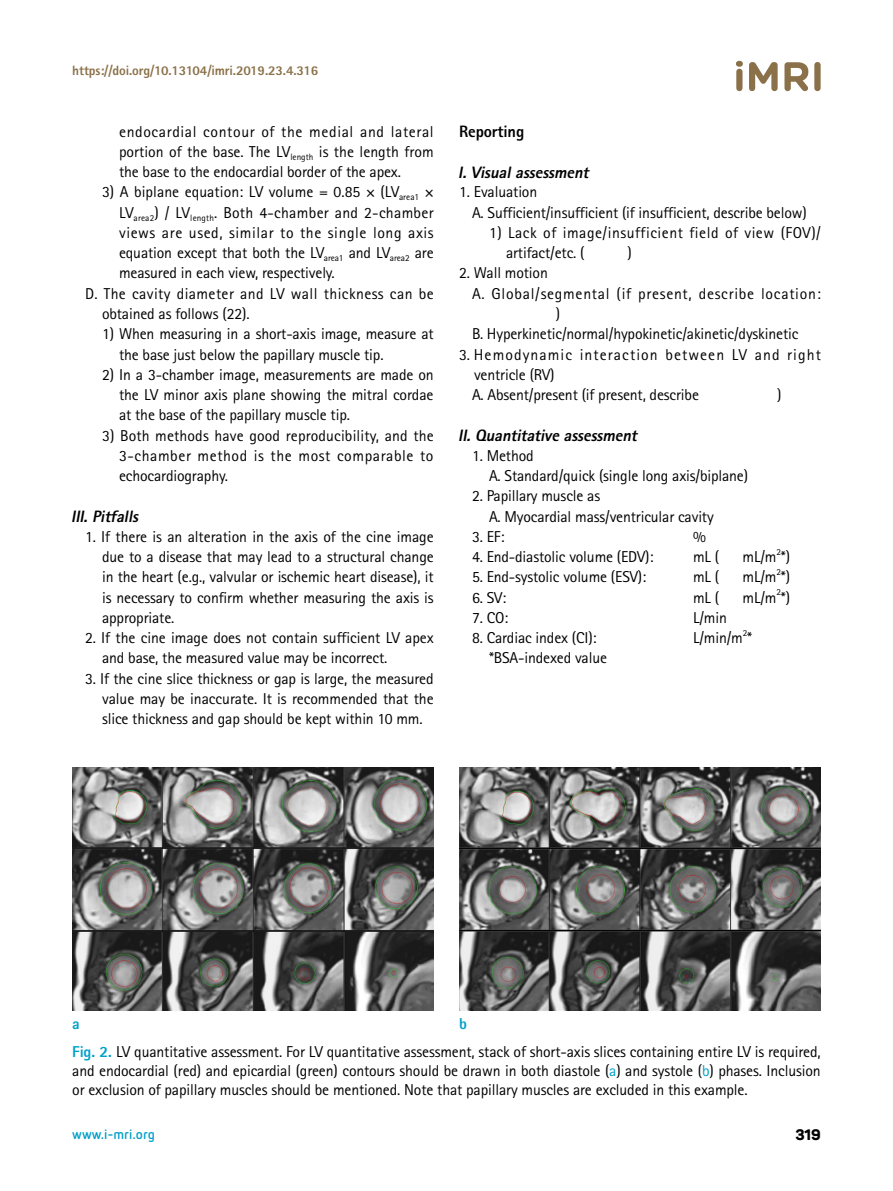
<style>
.page{position:relative;width:893px;height:1191px;background:#fff}
.page>*{position:absolute;margin:0;border:0;box-sizing:border-box;transform-origin:0 0}
.t1{font:italic 800 16.5px "Rotis Sans Serif Std";color:#000}
.t2{font:800 16.5px "Rotis Sans Serif Std";letter-spacing:-.01em;color:#000}
.t3{font:15.75px/20.2px "Rotis Sans Serif Std";letter-spacing:-.01em;color:#000;text-align:justify}
.t4{font:15.75px/20.2px "Rotis Sans Serif Std";letter-spacing:.03em;color:#000}
.t5{font:15.75px "Rotis Sans Serif Std";letter-spacing:.045em;color:#000}
.t6{font:15.75px "Rotis Sans Serif Std";letter-spacing:.015em;color:#000}
.t7{font:15.75px "Rotis Sans Serif Std";letter-spacing:.025em;color:#000}
.t8{font:15.75px "Rotis Sans Serif Std";letter-spacing:.035em;color:#000}
.t9{font:800 15.75px "Rotis Sans Serif Std";color:#00a0c8}
.t10{font:800 15px "Panton";color:#000}
.t11{font:800 13.5px "Rotis Sans Serif Std";letter-spacing:-.01em;color:#8b7149}
.t12{font:700 13.5px "Netto Pro";color:#00a0c8}
.t13{font:9.15px "Rotis Sans Serif Std";color:#000}
.s1{font-weight:800;color:#00a0c8}
.s2{color:#00a0c8}
</style>
<div class="page">
<svg style="left:736px;top:61px;width:7px;height:30px"></svg>
<svg style="left:749px;top:62px;width:29px;height:29px"></svg>
<svg style="left:784px;top:62px;width:24px;height:29px"></svg>
<svg style="left:814px;top:62px;width:7px;height:29px"></svg>
<img style="left:72px;top:767px;width:362px;height:244px">
<img style="left:459px;top:767px;width:362px;height:244px">
<p class="t11" style="left:72px;top:62px;width:247px">https://doi.org/10.13104/imri.2019.23.4.316</p>
<p class="t3" style="left:119px;top:121px;width:316px">endocardial contour of the medial and lateral portion of the base. The LV<sub>length</sub> is the length from the base to the endocardial border of the apex.</p>
<p class="t3" style="left:102px;top:182px;width:333px">3) A biplane equation: LV volume = 0.85 × (LV<sub>area1</sub> ×</p>
<p class="t6" style="left:119px;top:203px;width:316px">LV<sub>area2</sub>) / LV<sub>length</sub>. Both 4-chamber and 2-chamber</p>
<p class="t8" style="left:119px;top:223px;width:316px">views are used, similar to the single long axis</p>
<p class="t3" style="left:119px;top:243px;width:316px">equation except that both the LV<sub>area1</sub> and LV<sub>area2</sub> are</p>
<p class="t3" style="left:119px;top:263px;width:217px">measured in each view, respectively.</p>
<p class="t7" style="left:85px;top:284px;width:350px">D. The cavity diameter and LV wall thickness can be</p>
<p class="t3" style="left:102px;top:303px;width:149px">obtained as follows (22).</p>
<p class="t3" style="left:119px;top:324px;width:316px;text-indent:-17px">1) When measuring in a short-axis image, measure at the base just below the papillary muscle tip.</p>
<p class="t3" style="left:119px;top:364px;width:316px;text-indent:-17px">2) In a 3-chamber image, measurements are made on the LV minor axis plane showing the mitral cordae at the base of the papillary muscle tip.</p>
<p class="t3" style="left:119px;top:425px;width:316px;text-indent:-17px">3) Both methods have good reproducibility, and the 3-chamber method is the most comparable to echocardiography.</p>
<p class="t1" style="left:71px;top:506px;width:72px">III.Pitfalls</p>
<p class="t3" style="left:102px;top:526px;width:333px;text-indent:-17px">1. If there is an alteration in the axis of the cine image due to a disease that may lead to a structural change in the heart (e.g., valvular or ischemic heart disease), it is necessary to confirm whether measuring the axis is appropriate.</p>
<p class="t3" style="left:102px;top:627px;width:333px;text-indent:-17px">2. If the cine image does not contain sufficient LV apex and base, the measured value may be incorrect.</p>
<p class="t3" style="left:102px;top:668px;width:333px;text-indent:-17px">3. If the cine slice thickness or gap is large, the measured value may be inaccurate. It is recommended that the slice thickness and gap should be kept within 10 mm.</p>
<p class="t2" style="left:459px;top:121px;width:66px">Reporting</p>
<p class="t1" style="left:458px;top:162px;width:135px">I.Visualassessment</p>
<p class="t3" style="left:472px;top:182px;width:336px;text-indent:-13px">1. Evaluation<br>A. Sufficient/insufficient (if insufficient, describe below)</p>
<p class="t4" style="left:506px;top:222px;width:316px;text-indent:-17px">1) Lack of image/insufficient field of view (FOV)/ artifact/etc. (</p>
<p class="t3" style="left:628px;top:243px;width:6px">)</p>
<p class="t3" style="left:459px;top:263px;width:90px">2. Wall motion</p>
<p class="t5" style="left:472px;top:284px;width:350px">A. Global/segmental (if present, describe location:</p>
<p class="t3" style="left:556px;top:303px;width:6px">)</p>
<p class="t3" style="left:472px;top:324px;width:328px">B. Hyperkinetic/normal/hypokinetic/akinetic/dyskinetic</p>
<p class="t3" style="left:472px;top:344px;width:350px;text-align:left;text-indent:-13px">3. Hemodynamic interaction between LV and right ventricle (RV)<br>A. Absent/present (if present, describe</p>
<p class="t3" style="left:777px;top:384px;width:6px">)</p>
<p class="t1" style="left:458px;top:425px;width:184px">II.Quantitative assessment</p>
<p class="t3" style="left:489px;top:445px;width:261px;text-indent:-17px">1. Method<br>A. Standard/quick (single long axis/biplane)</p>
<p class="t3" style="left:489px;top:486px;width:226px;text-indent:-17px">2. Papillary muscle as<br>A. Myocardial mass/ventricular cavity</p>
<p class="t3" style="left:472px;top:526px;width:34px">3. EF:</p>
<p class="t3" style="left:693px;top:526px;width:14px">%</p>
<p class="t3" style="left:472px;top:546px;width:183px">4. End-diastolic volume (EDV):</p>
<p class="t3" style="left:693px;top:546px;width:28px">mL (</p>
<p class="t3" style="left:743px;top:546px;width:49px">mL/m *)</p>
<p class="t13" style="left:776px;top:546px;width:6px">2</p>
<p class="t13" style="left:776px;top:566px;width:6px">2</p>
<p class="t3" style="left:472px;top:567px;width:176px">5. End-systolic volume (ESV):</p>
<p class="t3" style="left:693px;top:567px;width:28px">mL (</p>
<p class="t3" style="left:743px;top:567px;width:49px">mL/m *)</p>
<p class="t13" style="left:776px;top:586px;width:6px">2</p>
<p class="t3" style="left:472px;top:587px;width:36px">6. SV:</p>
<p class="t3" style="left:693px;top:587px;width:28px">mL (</p>
<p class="t3" style="left:743px;top:587px;width:49px">mL/m *)</p>
<p class="t3" style="left:472px;top:607px;width:38px">7. CO:</p>
<p class="t3" style="left:693px;top:607px;width:35px">L/min</p>
<p class="t3" style="left:472px;top:627px;width:126px">8. Cardiac index (CI):</p>
<p class="t3" style="left:693px;top:627px;width:61px">L/min/m *</p>
<p class="t13" style="left:743px;top:627px;width:6px">2</p>
<p class="t3" style="left:489px;top:648px;width:120px">*BSA-indexed value</p>
<p class="t9" style="left:72px;top:1013px;width:9px">a</p>
<p class="t9" style="left:459px;top:1013px;width:9px">b</p>
<p class="t3" style="left:72px;top:1042px;width:750px;line-height:18.8px"><span class="s1">Fig. 2.</span> LV quantitative assessment. For LV quantitative assessment, stack of short-axis slices containing entire LV is required, and endocardial (red) and epicardial (green) contours should be drawn in both diastole (<span class="s2">a</span>) and systole (<span class="s2">b</span>) phases. Inclusion or exclusion of papillary muscles should be mentioned. Note that papillary muscles are excluded in this example.</p>
<p class="t12" style="left:72px;top:1124px;width:84px">www.i-mri.org</p>
<p class="t10" style="left:795px;top:1125px;width:27px">319</p>
</div>
